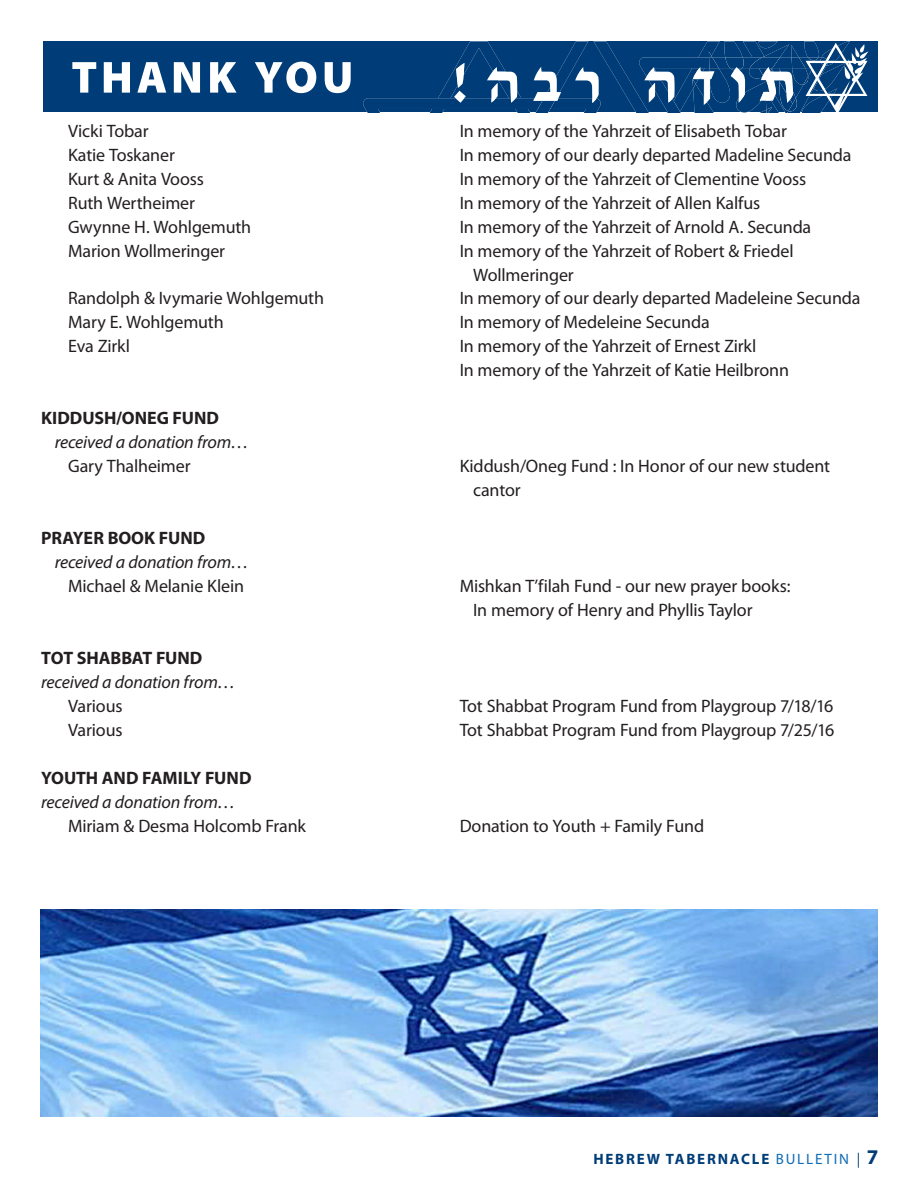
<style>
.page{position:relative;width:918px;height:1188px;background:#fff}
.page>*{position:absolute;margin:0;border:0;box-sizing:border-box;transform-origin:0 0}
.t1{font:18px/24px "Myriad Pro";letter-spacing:-.005em;color:#231f20}
.t2{font:italic 18px "Myriad Pro";letter-spacing:-.01em;color:#231f20}
.t3{font:700 18px "Myriad Pro";letter-spacing:-.005em;color:#231f20}
.t4{font:700 15px "Myriad Pro";letter-spacing:.12em;color:#003d78}
.s1{font-weight:400;color:#0f6cb6}
.s2{font-weight:400}
.s3{font-size:21px}
</style>
<div class="page">
<div style="left:43px;top:41px;width:835px;height:71px;background:#003d78"></div>
<svg style="left:72px;top:62px;width:24px;height:31px"></svg>
<svg style="left:104px;top:62px;width:26px;height:31px"></svg>
<svg style="left:137px;top:62px;width:29px;height:31px"></svg>
<svg style="left:174px;top:62px;width:26px;height:31px"></svg>
<svg style="left:210px;top:62px;width:27px;height:31px"></svg>
<svg style="left:255px;top:62px;width:61px;height:31px"></svg>
<svg style="left:325px;top:62px;width:26px;height:31px"></svg>
<svg style="left:363px;top:41px;width:505px;height:72px"></svg>
<img style="left:40px;top:909px;width:838px;height:207px">
<p class="t1" style="left:68px;top:118px;width:82px">Vicki Tobar</p>
<p class="t1" style="left:460px;top:118px;width:329px">In memory of the Yahrzeit of Elisabeth Tobar</p>
<p class="t1" style="left:68px;top:142px;width:108px">Katie Toskaner</p>
<p class="t1" style="left:460px;top:142px;width:393px">In memory of our dearly departed Madeline Secunda</p>
<p class="t1" style="left:68px;top:166px;width:137px">Kurt &amp; Anita Vooss</p>
<p class="t1" style="left:460px;top:166px;width:348px">In memory of the Yahrzeit of Clementine Vooss</p>
<p class="t1" style="left:68px;top:190px;width:128px">Ruth Wertheimer</p>
<p class="t1" style="left:460px;top:190px;width:302px">In memory of the Yahrzeit of Allen Kalfus</p>
<p class="t1" style="left:68px;top:214px;width:185px">Gwynne H. Wohlgemuth</p>
<p class="t1" style="left:460px;top:214px;width:353px">In memory of the Yahrzeit of Arnold A. Secunda</p>
<p class="t1" style="left:68px;top:238px;width:158px">Marion Wollmeringer</p>
<p class="t1" style="left:473px;top:238px;width:322px;text-indent:-14px">In memory of the Yahrzeit of Robert &amp; Friedel<br>Wollmeringer</p>
<p class="t1" style="left:68px;top:286px;width:257px">Randolph &amp; Ivymarie Wohlgemuth</p>
<p class="t1" style="left:460px;top:286px;width:402px">In memory of our dearly departed Madeleine Secunda</p>
<p class="t1" style="left:68px;top:310px;width:157px">Mary E. Wohlgemuth</p>
<p class="t1" style="left:460px;top:310px;width:252px">In memory of Medeleine Secunda</p>
<p class="t1" style="left:68px;top:334px;width:63px">Eva Zirkl</p>
<p class="t1" style="left:460px;top:334px;width:331px">In memory of the Yahrzeit of Ernest Zirkl<br>In memory of the Yahrzeit of Katie Heilbronn</p>
<p class="t3" style="left:41px;top:407px;width:179px">KIDDUSH/ONEG FUND</p>
<p class="t2" style="left:55px;top:431px;width:196px">received a donation from…</p>
<p class="t1" style="left:68px;top:454px;width:124px">Gary Thalheimer</p>
<p class="t1" style="left:473px;top:454px;width:359px;text-indent:-14px">Kiddush/Oneg Fund : In Honor of our new student cantor</p>
<p class="t3" style="left:41px;top:527px;width:166px">PRAYER BOOK FUND</p>
<p class="t2" style="left:55px;top:551px;width:196px">received a donation from…</p>
<p class="t1" style="left:68px;top:574px;width:177px">Michael &amp; Melanie Klein</p>
<p class="t1" style="left:473px;top:574px;width:319px;text-indent:-14px">Mishkan T’filah Fund - our new prayer books:<br>In memory of Henry and Phyllis Taylor</p>
<p class="t3" style="left:41px;top:647px;width:163px">TOT SHABBAT FUND</p>
<p class="t2" style="left:41px;top:671px;width:196px">received a donation from…</p>
<p class="t1" style="left:68px;top:694px;width:56px">Various</p>
<p class="t1" style="left:460px;top:694px;width:375px">Tot Shabbat Program Fund from Playgroup 7/18/16</p>
<p class="t1" style="left:68px;top:718px;width:56px">Various</p>
<p class="t1" style="left:460px;top:718px;width:376px">Tot Shabbat Program Fund from Playgroup 7/25/16</p>
<p class="t3" style="left:41px;top:767px;width:212px">YOUTH AND FAMILY FUND</p>
<p class="t2" style="left:41px;top:791px;width:196px">received a donation from…</p>
<p class="t1" style="left:68px;top:814px;width:239px">Miriam &amp; Desma Holcomb Frank</p>
<p class="t1" style="left:460px;top:814px;width:246px">Donation to Youth + Family Fund</p>
<p class="t4" style="left:593px;top:1150px;width:287px">HEBREW TABERNACLE <span class="s1">BULLETIN</span> <span class="s2">|</span> <span class="s3">7</span></p>
</div>
